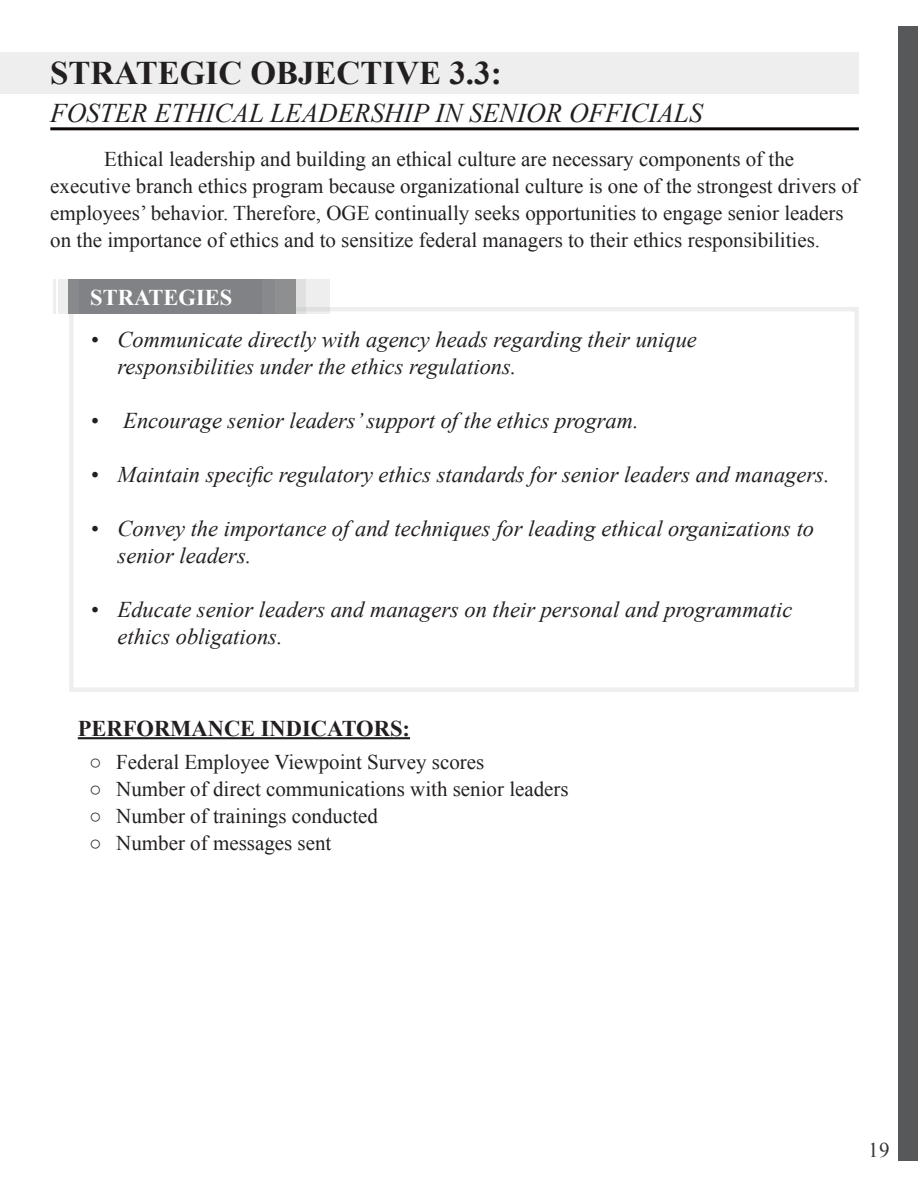
<style>
.page{position:relative;width:918px;height:1188px;background:#fff}
.page>*{position:absolute;margin:0;border:0;box-sizing:border-box;transform-origin:0 0}
.Title_03{font:700 33px "Times New Roman";color:#231f20}
.Title_01{font:italic 27px "Times New Roman";color:#231f20}
.t1{font:italic 22.5px/27px "Times New Roman";color:#231f20}
.Title_01-2{font:700 22.5px "Times New Roman";color:#231f20}
.Title_01-3{font:700 22.5px "Times New Roman";color:#fff}
.t2{font:21px/27px "Times New Roman";color:#231f20}
.t3{font:21px "Times New Roman";color:#0c0806}
.s1{font-weight:700}
</style>
<div class="page">
<div style="left:899px;top:27px;width:19px;height:1134px;background:#57585a"></div>
<div style="left:1px;top:52px;width:858px;height:42px;background:#eee"></div>
<hr style="left:78px;top:737px;width:332px;height:2px;background:#231f20">
<hr style="left:50px;top:127px;width:809px;height:3px;background:#0c0806">
<div style="left:68px;top:280px;width:228px;height:34px;background:#808285"></div>
<svg style="left:58px;top:280px;width:10px;height:34px"></svg>
<svg style="left:275px;top:280px;width:54px;height:34px"></svg>
<svg style="left:276px;top:280px;width:30px;height:34px"></svg>
<hr style="left:53px;top:280px;width:2px;height:34px;background:#a9aaaa">
<p class="Title_03" style="left:50px;top:50px;width:453px">STRATEGIC OBJECTIVE 3.3:</p>
<p class="Title_01" style="left:50px;top:94px;width:654px">FOSTER ETHICAL LEADERSHIP IN SENIOR OFFICIALS</p>
<p class="t2" style="left:50px;top:145px;width:810px;text-indent:54px">Ethical leadership and building an ethical culture are necessary components of the executive branch ethics program because organizational culture is one of the strongest drivers of employees’ behavior. Therefore, OGE continually seeks opportunities to engage senior leaders on the importance of ethics and to sensitize federal managers to their ethics responsibilities.</p>
<p class="Title_01-3" style="left:90px;top:282px;width:144px">STRATEGIES</p>
<p class="t1" style="left:118px;top:326px;width:581px;text-indent:-27px">• Communicate directly with agency heads regarding their unique responsibilities under the ethics regulations.</p>
<p class="t1" style="left:91px;top:407px;width:549px">• Encourage senior leaders’ support of the ethics program.</p>
<p class="t1" style="left:91px;top:461px;width:741px">• Maintain specific regulatory ethics standards for senior leaders and managers.</p>
<p class="t1" style="left:118px;top:515px;width:698px;text-indent:-27px">• Convey the importance of and techniques for leading ethical organizations to senior leaders.</p>
<p class="t1" style="left:118px;top:596px;width:676px;text-indent:-27px">• Educate senior leaders and managers on their personal and programmatic ethics obligations.</p>
<p class="Title_01-2" style="left:78px;top:713px;width:334px">PERFORMANCE INDICATORS:</p>
<p class="t2" style="left:89px;top:748px;width:397px"><span class="s1">○</span> Federal Employee Viewpoint Survey scores</p>
<p class="t2" style="left:89px;top:775px;width:481px"><span class="s1">○</span> Number of direct communications with senior leaders</p>
<p class="t2" style="left:89px;top:802px;width:290px"><span class="s1">○</span> Number of trainings conducted</p>
<p class="t2" style="left:89px;top:829px;width:244px"><span class="s1">○</span> Number of messages sent</p>
<p class="t3" style="left:869px;top:1136px;width:22px">19</p>
</div>
